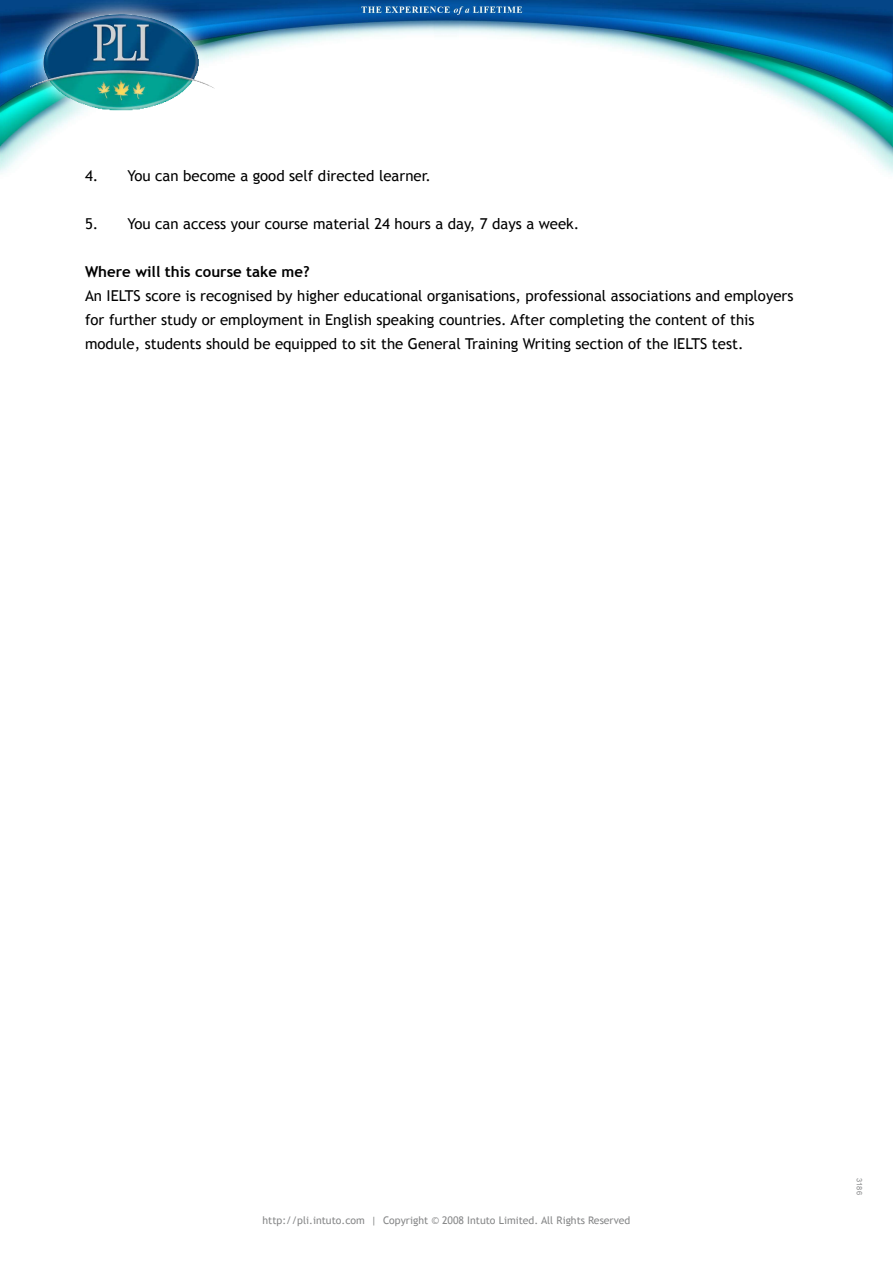
<style>
.page{position:relative;width:893px;height:1263px;background:#fff}
.page>*{position:absolute;margin:0;border:0;box-sizing:border-box;transform-origin:0 0}
.t1{font:15px/24px "Trebuchet MS";color:#000}
.t2{font:700 15px "Trebuchet MS";color:#000}
.t3{font:10.5px "Trebuchet MS";color:#878889}
.t4{font:7.5px "Arial";color:#878889}
</style>
<div class="page">
<img style="left:0;top:0;width:893px;height:174px">
<svg style="left:15px;top:0;width:215px;height:130px"></svg>
<img style="left:31px;top:14px;width:183px;height:96px">
<p class="t1" style="left:85px;top:164px;width:348px">4. You can become a good self directed learner.</p>
<p class="t1" style="left:85px;top:212px;width:496px">5. You can access your course material 24 hours a day, 7 days a week.</p>
<p class="t2" style="left:85px;top:262px;width:226px">Where will this course take me?</p>
<p class="t1" style="left:85px;top:284px;width:710px">An IELTS score is recognised by higher educational organisations, professional associations and employers for further study or employment in English speaking countries. After completing the content of this module, students should be equipped to sit the General Training Writing section of the IELTS test.</p>
<p class="t3" style="left:263px;top:1214px;width:369px">http://pli.intuto.com | Copyright © 2008 Intuto Limited. All Rights Reserved</p>
<p class="t4" style="left:864px;top:1178px;width:18px;rotate:90deg">3186</p>
</div>
